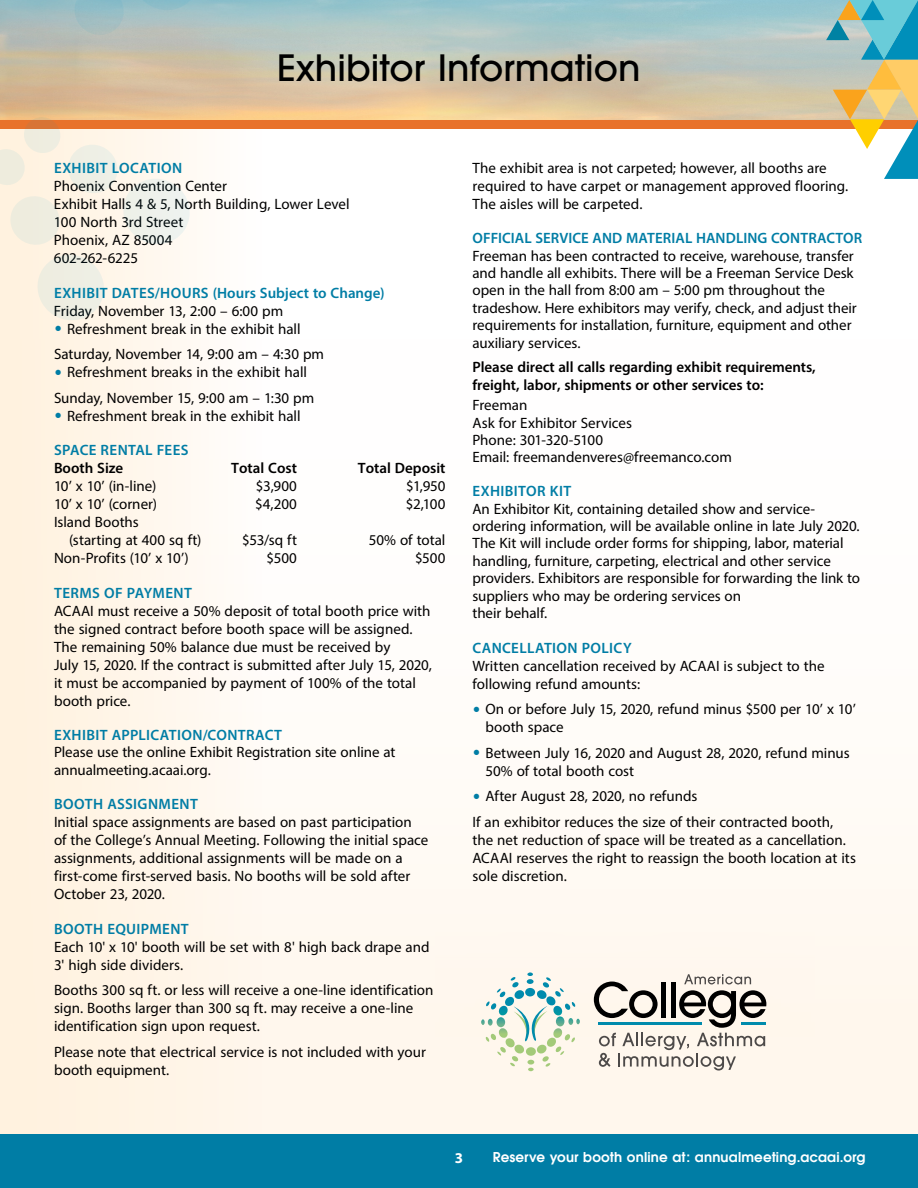
<style>
.page{position:relative;width:918px;height:1188px;background:#fff}
.page>*{position:absolute;margin:0;border:0;box-sizing:border-box;transform-origin:0 0}
.t1{font:500 36px "Avant Garde";color:#000}
.t2{font:15px/18px "Myriad Pro";color:#000}
.t3{font:600 15px "Myriad Pro";letter-spacing:.02em;color:#007da5}
.t4{font:600 15px/17.4px "Myriad Pro";letter-spacing:-.005em;color:#000}
.t5{font:700 15px "Myriad Pro";color:#fff}
.t6{font:600 13.5px "Avant Garde";letter-spacing:.01em;color:#fff}
.s1{color:#007da5}
</style>
<div class="page">
<div style="left:0;top:1134px;width:918px;height:54px;background:#007da5"></div>
<div style="left:0;top:120px;width:918px;height:9px;background:#e8722b"></div>
<svg style="left:826px;top:0;width:92px;height:179px"></svg>
<div style="left:0;top:228px;width:918px;height:906px;background:linear-gradient(to bottom,#fff,#fff7ed)"></div>
<div style="left:0;top:129px;width:262px;height:1005px;background:linear-gradient(to right,#fff1dc,#fffbf6)"></div>
<div style="left:435px;top:926px;width:380px;height:192px;background:#fff7ed"></div>
<svg style="left:486px;top:972px;width:90px;height:70px"></svg>
<svg style="left:594px;top:974px;width:172px;height:97px"></svg>
<svg style="left:73px;top:0;width:52px;height:38px;background:#9fbdc1"></svg>
<svg style="left:131px;top:0;width:70px;height:15px"></svg>
<svg style="left:0;top:115px;width:194px;height:210px"></svg>
<h1 class="t1" style="left:277px;top:46px;width:365px">Exhibitor Information</h1>
<p class="t3" style="left:54px;top:159px;width:130px">EXHIBIT LOCATION</p>
<p class="t2" style="left:54px;top:177px;width:297px">Phoenix Convention Center<br>Exhibit Halls 4 &amp; 5, North Building, Lower Level<br>100 North 3rd Street<br>Phoenix, AZ 85004<br>602-262-6225</p>
<p class="t3" style="left:54px;top:283px;width:332px">EXHIBIT DATES/HOURS (Hours Subject to Change)</p>
<p class="t2" style="left:54px;top:301px;width:231px">Friday, November 13, 2:00 – 6:00 pm</p>
<p class="t2" style="left:54px;top:316px;width:272px;line-height:25.5px"><span class="s1">•</span> Refreshment break in the exhibit hall<br>Saturday, November 14, 9:00 am – 4:30 pm</p>
<p class="t2" style="left:54px;top:359px;width:262px;line-height:25.5px"><span class="s1">•</span> Refreshment breaks in the exhibit hall<br>Sunday, November 15, 9:00 am – 1:30 pm</p>
<p class="t2" style="left:54px;top:406px;width:248px"><span class="s1">•</span> Refreshment break in the exhibit hall</p>
<p class="t3" style="left:54px;top:441px;width:136px">SPACE RENTAL FEES</p>
<p class="t4" style="left:54px;top:459px;width:71px">Booth Size</p>
<p class="t4" style="left:231px;top:459px;width:67px">Total Cost</p>
<p class="t4" style="left:358px;top:459px;width:89px">Total Deposit</p>
<p class="t2" style="left:54px;top:477px;width:104px">10’ x 10’ (in-line)</p>
<p class="t2" style="left:256px;top:477px;width:43px">$3,900</p>
<p class="t2" style="left:406px;top:477px;width:41px">$1,950</p>
<p class="t2" style="left:54px;top:495px;width:105px">10’ x 10’ (corner)</p>
<p class="t2" style="left:255px;top:495px;width:43px">$4,200</p>
<p class="t2" style="left:406px;top:495px;width:41px">$2,100</p>
<p class="t2" style="left:69px;top:513px;width:134px;text-indent:-15px">Island Booths<br>(starting at 400 sq ft)</p>
<p class="t2" style="left:242px;top:531px;width:56px">$53/sq ft</p>
<p class="t2" style="left:369px;top:531px;width:78px">50% of total</p>
<p class="t2" style="left:54px;top:549px;width:136px">Non-Profits (10’ x 10’)</p>
<p class="t2" style="left:267px;top:549px;width:32px">$500</p>
<p class="t2" style="left:415px;top:549px;width:32px">$500</p>
<p class="t3" style="left:54px;top:583px;width:139px">TERMS OF PAYMENT</p>
<p class="t2" style="left:54px;top:601px;width:379px">ACAAI must receive a 50% deposit of total booth price with the signed contract before booth space will be assigned.<br>The remaining 50% balance due must be received by<br>July 15, 2020. If the contract is submitted after July 15, 2020, it must be accompanied by payment of 100% of the total booth price.</p>
<p class="t3" style="left:54px;top:725px;width:229px">EXHIBIT APPLICATION/CONTRACT</p>
<p class="t2" style="left:54px;top:743px;width:343px">Please use the online Exhibit Registration site online at annualmeeting.acaai.org.</p>
<p class="t3" style="left:54px;top:795px;width:145px">BOOTH ASSIGNMENT</p>
<p class="t2" style="left:54px;top:813px;width:376px">Initial space assignments are based on past participation<br>of the College’s Annual Meeting. Following the initial space assignments, additional assignments will be made on a first-come first-served basis. No booths will be sold after October 23, 2020.</p>
<p class="t3" style="left:54px;top:919px;width:136px">BOOTH EQUIPMENT</p>
<p class="t2" style="left:54px;top:938px;width:377px">Each 10' x 10' booth will be set with 8' high back drape and<br>3' high side dividers.</p>
<p class="t2" style="left:54px;top:981px;width:381px">Booths 300 sq ft. or less will receive a one-line identification sign. Booths larger than 300 sq ft. may receive a one-line identification sign upon request.</p>
<p class="t2" style="left:54px;top:1043px;width:373px">Please note that electrical service is not included with your booth equipment.</p>
<p class="t2" style="left:473px;top:159px;width:377px">The exhibit area is not carpeted; however, all booths are required to have carpet or management approved flooring.<br>The aisles will be carpeted.</p>
<p class="t3" style="left:473px;top:229px;width:391px">OFFICIAL SERVICE AND MATERIAL HANDLING CONTRACTOR</p>
<p class="t2" style="left:472px;top:247px;width:386px;line-height:17.4px">Freeman has been contracted to receive, warehouse, transfer and handle all exhibits. There will be a Freeman Service Desk open in the hall from 8:00 am – 5:00 pm throughout the tradeshow. Here exhibitors may verify, check, and adjust their requirements for installation, furniture, equipment and other auxiliary services.</p>
<p class="t4" style="left:472px;top:358px;width:345px">Please direct all calls regarding exhibit requirements, freight, labor, shipments or other services to:</p>
<p class="t2" style="left:472px;top:396px;width:261px;line-height:17.4px">Freeman<br>Ask for Exhibitor Services<br>Phone: 301-320-5100<br>Email: freemandenveres@freemanco.com</p>
<p class="t3" style="left:473px;top:482px;width:100px">EXHIBITOR KIT</p>
<p class="t2" style="left:472px;top:500px;width:389px;line-height:17.4px">An Exhibitor Kit, containing detailed show and service&shy;ordering information, will be available online in late July 2020.<br>The Kit will include order forms for shipping, labor, material handling, furniture, carpeting, electrical and other service providers. Exhibitors are responsible for forwarding the link to suppliers who may be ordering services on<br>their behalf.</p>
<p class="t3" style="left:473px;top:638px;width:161px">CANCELLATION POLICY</p>
<p class="t2" style="left:472px;top:656px;width:354px">Written cancellation received by ACAAI is subject to the following refund amounts:</p>
<p class="t2" style="left:486px;top:700px;width:372px;text-indent:-13px"><span class="s1">•</span> On or before July 15, 2020, refund minus $500 per 10’ x 10’ booth space</p>
<p class="t2" style="left:486px;top:743px;width:366px;text-indent:-13px"><span class="s1">•</span> Between July 16, 2020 and August 28, 2020, refund minus<br>50% of total booth cost</p>
<p class="t2" style="left:472px;top:783px;width:362px;line-height:25.5px"><span class="s1">•</span> After August 28, 2020, no refunds<br>If an exhibitor reduces the size of their contracted booth,</p>
<p class="t2" style="left:473px;top:830px;width:385px">the net reduction of space will be treated as a cancellation.<br>ACAAI reserves the right to reassign the booth location at its sole discretion.</p>
<p class="t5" style="left:455px;top:1148px;width:10px">3</p>
<p class="t6" style="left:493px;top:1148px;width:374px">Reserve your booth online at: annualmeeting.acaai.org</p>
</div>
